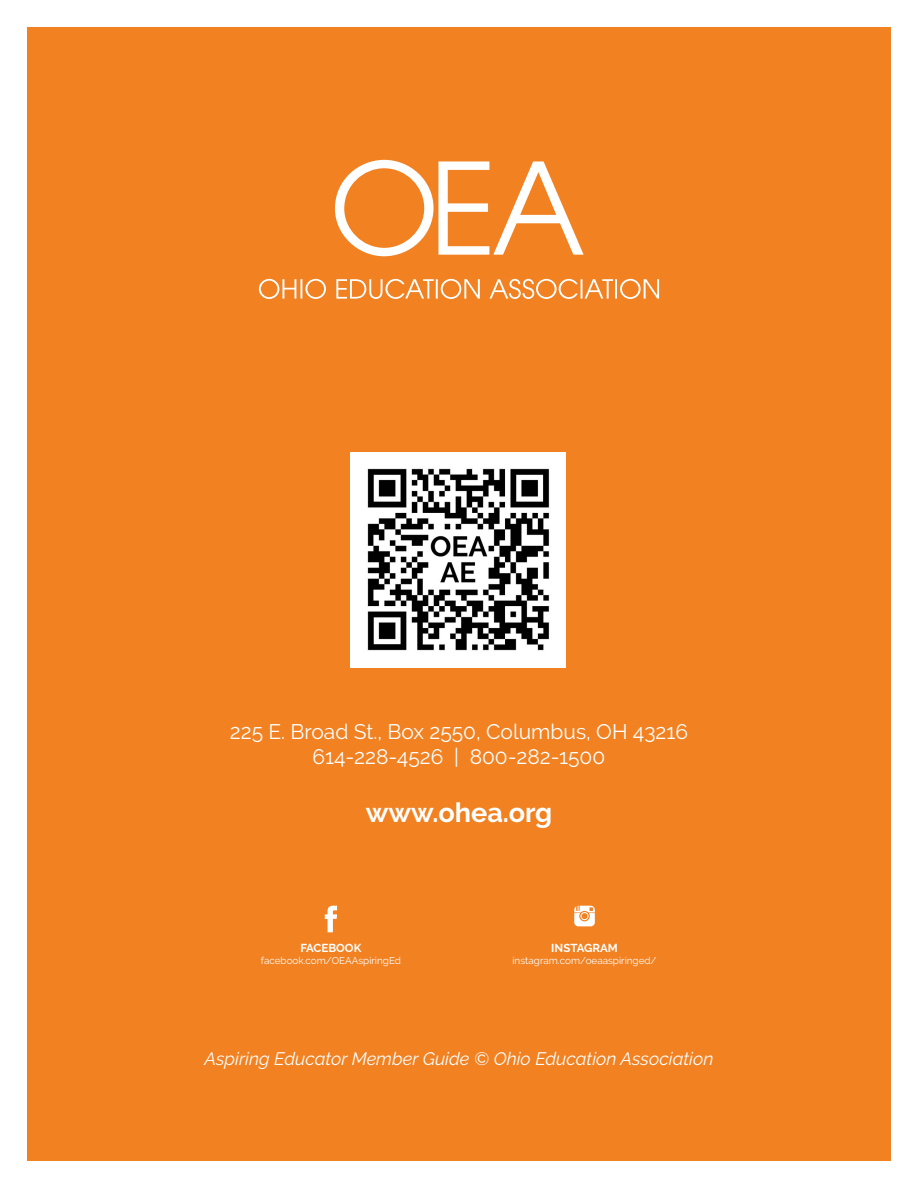
<style>
.page{position:relative;width:918px;height:1188px;background:#fff}
.page>*{position:absolute;margin:0;border:0;box-sizing:border-box;transform-origin:0 0}
.t1{font:700 27px "Raleway";color:#fff}
.t2{font:21px/25.2px "Raleway";color:#fff;text-align:center}
.t3{font:italic 18px "Raleway";color:#fff}
.t4{font:700 11.55px "Raleway";color:#fff}
.t5{font:9.9px "Raleway";color:#fff}
</style>
<div class="page">
<div style="left:27px;top:27px;width:864px;height:1134px;background:#f18121"></div>
<div style="left:350px;top:452px;width:216px;height:216px;background:#fff"></div>
<svg style="left:335px;top:160px;width:249px;height:96px"></svg>
<svg style="left:259px;top:279px;width:400px;height:20px"></svg>
<svg style="left:325px;top:906px;width:12px;height:26px"></svg>
<svg style="left:574px;top:906px;width:21px;height:20px"></svg>
<img style="left:367px;top:468px;width:183px;height:183px">
<p class="t2" style="left:230px;top:719px;width:460px">225 E. Broad St., Box 2550, Columbus, OH 43216<br>614-228-4526 | 800-282-1500</p>
<p class="t1" style="left:366px;top:797px;width:188px">www.ohea.org</p>
<p class="t4" style="left:300px;top:941px;width:63px">FACEBOOK</p>
<p class="t5" style="left:261px;top:955px;width:142px">facebook.com/OEAAspiringEd</p>
<p class="t4" style="left:551px;top:941px;width:68px">INSTAGRAM</p>
<p class="t5" style="left:512px;top:955px;width:146px">instagram.com/oeaaspiringed/</p>
<p class="t3" style="left:205px;top:1048px;width:510px">Aspiring Educator Member Guide © Ohio Education Association</p>
</div>
